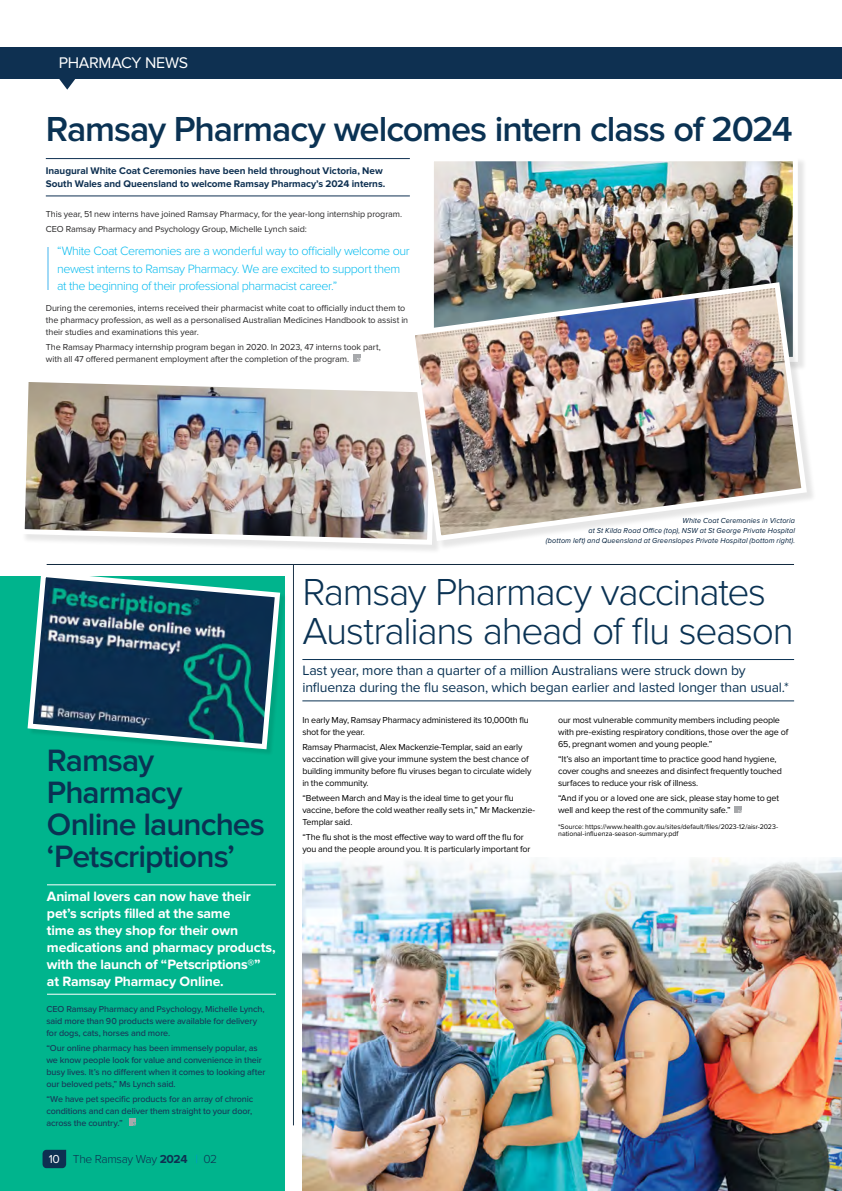
<style>
.page{position:relative;width:842px;height:1191px;background:#fff}
.page>*{position:absolute;margin:0;border:0;box-sizing:border-box;transform-origin:0 0}
.t1{font:300 39px/39px "Proxima Nova";letter-spacing:-.035em;color:#0a3253}
.t2{font:600 36px "Proxima Nova";letter-spacing:-.03em;color:#0a3253}
.t3{font:600 32px/32px "Proxima Nova";letter-spacing:-.03em;color:#0a3253}
.t4{font:16px "Proxima Nova";letter-spacing:-.015em;color:#fff}
.t5{font:700 14px/17px "Proxima Nova";letter-spacing:-.015em;color:#fff}
.t6{font:14px/17px "Proxima Nova";letter-spacing:-.01em;color:#0a3253}
.t7{font:300 12.5px/17.5px "Proxima Nova";letter-spacing:-.035em;color:#09bcef}
.t8{font:300 12px "Proxima Nova";letter-spacing:-.03em;color:#0e3051}
.t9{font:700 10px/13px "Proxima Nova";letter-spacing:-.005em;color:#0e3051}
.t10{font:9px/12px "Proxima Nova";letter-spacing:-.02em;color:#000}
.t11{font:9px/12px "Proxima Nova";letter-spacing:-.01em;color:#292829}
.t12{font:500 9px/12px "Proxima Nova";letter-spacing:-.01em;color:#183858}
.t13{font:italic 7.5px/10px "Proxima Nova";letter-spacing:.015em;color:#001f3c;text-align:right}
.t14{font:7px/7px "Proxima Nova";color:#000}
.s1{font-weight:400;color:#fff}
.s2{font-weight:700}
.s3{color:#0098d6}
</style>
<div class="page">
<img style="left:435px;top:162px;width:357px;height:117px">
<div style="left:429px;top:156px;width:369px;height:206px;border:5px solid #fff"></div>
<img style="left:24px;top:382px;width:387px;height:165px">
<div style="left:0;top:575px;width:284px;height:616px;background:#00b48d"></div>
<img style="left:302px;top:857px;width:540px;height:334px">
<hr style="left:47px;top:884px;width:229px;height:1px;background:#fff">
<hr style="left:47px;top:994px;width:229px;height:1px;background:#fff">
<div style="left:0;top:48px;width:842px;height:31px;background:#0e3051"></div>
<svg style="left:59px;top:79px;width:16px;height:11px"></svg>
<hr style="left:46px;top:562px;width:750px;height:3px;background:#a7a9ac;opacity:.5">
<hr style="left:291px;top:563px;width:3px;height:563px;background:#a7a9ac;opacity:.5">
<svg style="left:129px;top:1118px;width:7px;height:7px"></svg>
<hr style="left:302px;top:659px;width:492px;height:1px;background:#0a3253">
<hr style="left:302px;top:700px;width:492px;height:1px;background:#0a3253">
<svg style="left:734px;top:806px;width:7px;height:7px"></svg>
<svg style="left:43px;top:1149px;width:23px;height:19px"></svg>
<div style="left:29px;top:573px;width:258px;height:183px;background:#000;opacity:.1"></div>
<svg style="left:25px;top:573px;width:258px;height:179px"></svg>
<hr style="left:46px;top:158px;width:364px;height:1px;background:#0e3051">
<hr style="left:46px;top:196px;width:364px;height:1px;background:#0e3051">
<svg style="left:353px;top:354px;width:7px;height:8px"></svg>
<img style="left:406px;top:279px;width:404px;height:265px">
<hr style="left:47px;top:247px;width:2px;height:42px;background:#a0d9f6">
<h3 class="t4" style="left:59px;top:54px;width:131px">PHARMACY NEWS</h3>
<h2 class="t2" style="left:46px;top:109px;width:748px">Ramsay Pharmacy welcomes intern class of 2024</h2>
<p class="t9" style="left:46px;top:165px;width:341px">Inaugural White Coat Ceremonies have been held throughout Victoria, New<br>South Wales and Queensland to welcome Ramsay Pharmacy’s 2024 interns.</p>
<p class="t11" style="left:46px;top:207px;width:358px;line-height:14.8px">This year, 51 new interns have joined Ramsay Pharmacy, for the year-long internship program.<br>CEO Ramsay Pharmacy and Psychology Group, Michelle Lynch said:</p>
<h3 class="t7" style="left:57px;top:242px;width:354px">“White Coat Ceremonies are a wonderful way to officially welcome our newest interns to Ramsay Pharmacy. We are excited to support them at the beginning of their professional pharmacist career.”</h3>
<p class="t11" style="left:46px;top:302px;width:364px">During the ceremonies, interns received their pharmacist white coat to officially induct them to the pharmacy profession, as well as a personalised Australian Medicines Handbook to assist in their studies and examinations this year.</p>
<p class="t11" style="left:46px;top:341px;width:337px">The Ramsay Pharmacy internship program began in 2020. In 2023, 47 interns took part, with all 47 offered permanent employment after the completion of the program.</p>
<h3 class="t3" style="left:47px;top:745px;width:219px">Ramsay<br>Pharmacy<br>Online launches ‘Petscriptions’</h3>
<h3 class="t5" style="left:47px;top:887px;width:230px">Animal lovers can now have their pet’s scripts filled at the same<br>time as they shop for their own medications and pharmacy products, with the launch of “Petscriptions®” at Ramsay Pharmacy Online.</h3>
<p class="t12" style="left:46px;top:1002px;width:220px">CEO Ramsay Pharmacy and Psychology, Michelle Lynch, said more than 90 products were available for delivery for dogs, cats, horses and more.</p>
<p class="t12" style="left:46px;top:1041px;width:220px">“Our online pharmacy has been immensely popular, as we know people look for value and convenience in their busy lives. It’s no different when it comes to looking after our beloved pets,” Ms Lynch said.</p>
<p class="t12" style="left:46px;top:1092px;width:208px">“We have pet specific products for an array of chronic conditions and can deliver them straight to your door, across the country.”</p>
<h3 class="t8" style="left:49px;top:1152px;width:170px"><span class="s1">10</span> The Ramsay Way <span class="s2">2024</span> <span class="s3">|</span> 02</h3>
<p class="t13" style="left:546px;top:515px;width:251px">White Coat Ceremonies in Victoria<br>at St Kilda Road Office (top), NSW at St George Private Hospital<br>(bottom left) and Queensland at Greenslopes Private Hospital (bottom right).</p>
<h1 class="t1" style="left:302px;top:573px;width:493px">Ramsay Pharmacy vaccinates<br>Australians ahead of flu season</h1>
<h3 class="t6" style="left:302px;top:662px;width:488px">Last year, more than a quarter of a million Australians were struck down by influenza during the flu season, which began earlier and lasted longer than usual.*</h3>
<p class="t10" style="left:302px;top:714px;width:228px">In early May, Ramsay Pharmacy administered its 10,000th flu shot for the year.</p>
<p class="t10" style="left:302px;top:741px;width:231px">Ramsay Pharmacist, Alex Mackenzie-Templar, said an early vaccination will give your immune system the best chance of building immunity before flu viruses began to circulate widely in the community.</p>
<p class="t10" style="left:302px;top:792px;width:234px">“Between March and May is the ideal time to get your flu vaccine, before the cold weather really sets in,” Mr Mackenzie-<br>Templar said.</p>
<p class="t10" style="left:302px;top:831px;width:230px">“The flu shot is the most effective way to ward off the flu for you and the people around you. It is particularly important for</p>
<p class="t10" style="left:558px;top:714px;width:232px">our most vulnerable community members including people with pre-existing respiratory conditions, those over the age of<br>65, pregnant women and young people.”</p>
<p class="t10" style="left:558px;top:753px;width:225px">“It’s also an important time to practice good hand hygiene, cover coughs and sneezes and disinfect frequently touched surfaces to reduce your risk of illness.</p>
<p class="t10" style="left:558px;top:792px;width:222px">“And if you or a loved one are sick, please stay home to get well and keep the rest of the community safe.”</p>
<p class="t14" style="left:558px;top:822px;width:222px">*Source: https://www.health.gov.au/sites/default/files/2023-12/aisr-2023- national-influenza-season-summary.pdf</p>
</div>
